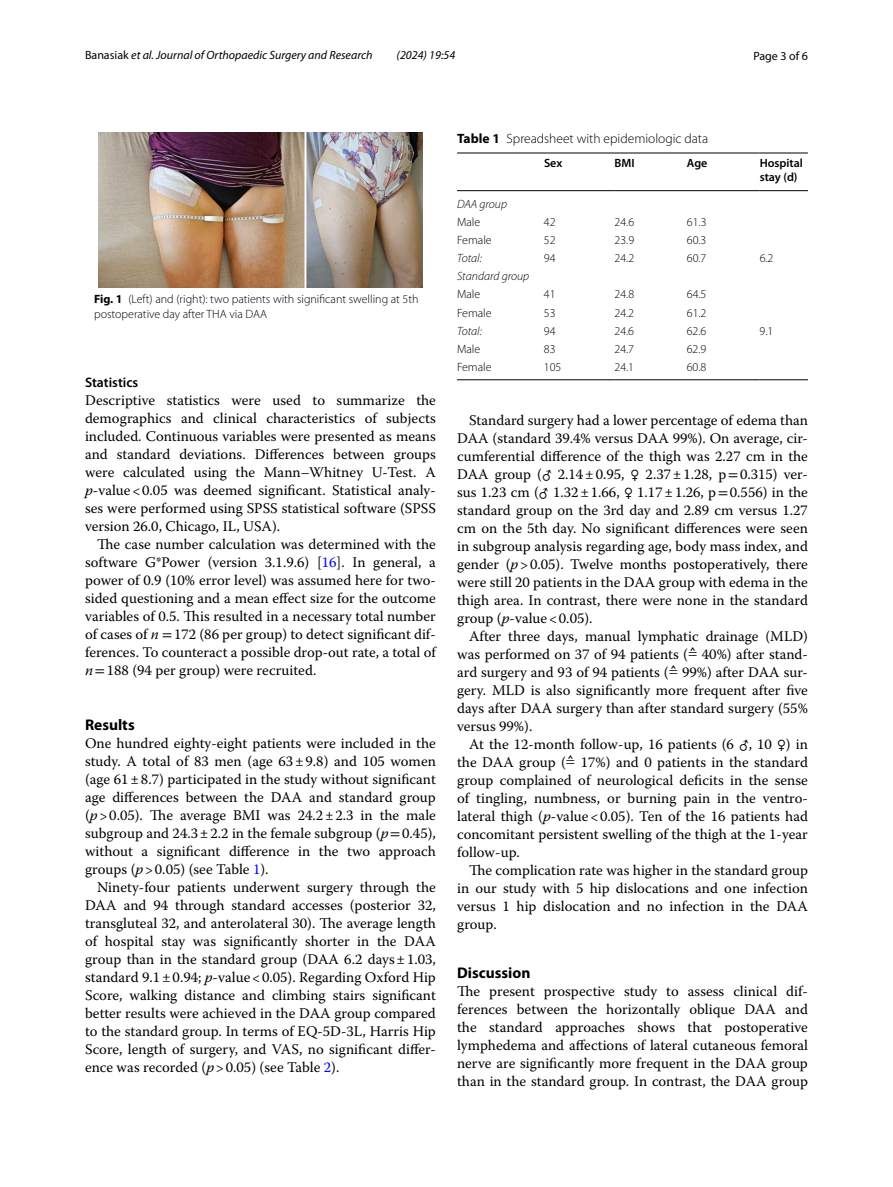
<style>
.page{position:relative;width:893px;height:1187px;background:#fff}
.page>*{position:absolute;margin:0;border:0;box-sizing:border-box;transform-origin:0 0}
.t1{font:700 15.45px "Myriad Pro";color:#000}
.t2{font:14.7px/18px "Warnock Pro";color:#000;text-align:justify}
.t3{font:600 13.8px "Myriad Pro";color:#000}
.t4{font:300 13.5px "Myriad Pro";color:#000}
.t5{font:300 12px/15px "Myriad Pro";color:#000}
.t6{font:italic 12px "Myriad Pro";color:#000}
.t7{font:italic 300 12px "Myriad Pro";color:#000}
.t8{font:600 12px/13.5px "Myriad Pro";color:#000}
.t9{font:12px "Myriad Pro";color:#000}
.s1{font-style:normal}
.s2{font-weight:700}
.s3{font-style:italic}
.s4{color:#00f}
.s5{font-family:"STIX"}
.s6{font-family:"STIX Math"}
.s7{font-family:"Code 2000"}
</style>
<div class="page">
<img style="left:99px;top:133px;width:323px;height:154px">
<hr style="left:457px;top:153px;width:87px;height:1px;background:#000">
<hr style="left:457px;top:190px;width:87px;height:1px;background:#000">
<hr style="left:544px;top:153px;width:71px;height:1px;background:#000">
<hr style="left:544px;top:190px;width:71px;height:1px;background:#000">
<hr style="left:615px;top:153px;width:72px;height:1px;background:#000">
<hr style="left:615px;top:190px;width:72px;height:1px;background:#000">
<hr style="left:687px;top:153px;width:73px;height:1px;background:#000">
<hr style="left:687px;top:190px;width:73px;height:1px;background:#000">
<hr style="left:760px;top:153px;width:48px;height:1px;background:#000">
<hr style="left:760px;top:190px;width:48px;height:1px;background:#000">
<hr style="left:457px;top:379px;width:87px;height:1px;background:#000">
<hr style="left:544px;top:379px;width:71px;height:1px;background:#000">
<hr style="left:615px;top:379px;width:72px;height:1px;background:#000">
<hr style="left:687px;top:379px;width:73px;height:1px;background:#000">
<hr style="left:760px;top:379px;width:48px;height:1px;background:#000">
<p class="t6" style="left:85px;top:48px;width:289px"><span class="s1">Banasiak</span> et al. Journal of Orthopaedic Surgery and Research</p>
<p class="t6" style="left:397px;top:48px;width:60px">(2024) 19:54</p>
<p class="t9" style="left:753px;top:48px;width:56px">Page 3 of 6</p>
<p class="t5" style="left:94px;top:291px;width:326px"><span class="s2">Fig. 1</span> (Left) and (right): two patients with significant swelling at 5th postoperative day after THA via DAA</p>
<p class="t3" style="left:85px;top:373px;width:55px">Statistics</p>
<p class="t2" style="left:85px;top:391px;width:352px">Descriptive statistics were used to summarize the demographics and clinical characteristics of subjects included. Continuous variables were presented as means and standard deviations. Differences between groups were calculated using the Mann–Whitney U-Test. A <span class="s3">p</span>-value&lt;0.05 was deemed significant. Statistical analy&shy;ses were performed using SPSS statistical software (SPSS version 26.0, Chicago, IL, USA).</p>
<p class="t2" style="left:85px;top:535px;width:352px;text-indent:12px">The case number calculation was determined with the software G*Power (version 3.1.9.6) [<span class="s4">16</span>]. In general, a power of 0.9 (10% error level) was assumed here for two&shy;sided questioning and a mean effect size for the outcome variables of 0.5. This resulted in a necessary total number of cases of <span class="s3">n</span> <span class="s5">=</span>172 (86 per group) to detect significant dif&shy;ferences. To counteract a possible drop-out rate, a total of <span class="s3">n</span><span class="s5">=</span>188 (94 per group) were recruited.</p>
<p class="t1" style="left:85px;top:714px;width:51px">Results</p>
<p class="t2" style="left:85px;top:734px;width:352px">One hundred eighty-eight patients were included in the study. A total of 83 men (age 63±9.8) and 105 women (age 61±8.7) participated in the study without significant age differences between the DAA and standard group (<span class="s3">p</span>&gt;0.05). The average BMI was 24.2±2.3 in the male subgroup and 24.3±2.2 in the female subgroup (<span class="s3">p</span><span class="s5">=</span>0.45), without a significant difference in the two approach groups (<span class="s3">p</span>&gt;0.05) (see Table <span class="s4">1</span>).</p>
<p class="t2" style="left:85px;top:877px;width:352px;text-indent:12px">Ninety-four patients underwent surgery through the DAA and 94 through standard accesses (posterior 32, transgluteal 32, and anterolateral 30). The average length of hospital stay was significantly shorter in the DAA group than in the standard group (DAA 6.2 days±1.03, standard 9.1±0.94; <span class="s3">p</span>-value&lt;0.05). Regarding Oxford Hip Score, walking distance and climbing stairs significant better results were achieved in the DAA group compared to the standard group. In terms of EQ-5D-3L, Harris Hip Score, length of surgery, and VAS, no significant differ&shy;ence was recorded (<span class="s3">p</span>&gt;0.05) (see Table <span class="s4">2</span>).</p>
<p class="t4" style="left:457px;top:131px;width:253px"><span class="s2">Table 1</span> Spreadsheet with epidemiologic data</p>
<p class="t8" style="left:544px;top:156px;width:20px">Sex</p>
<p class="t8" style="left:615px;top:156px;width:22px">BMI</p>
<p class="t8" style="left:687px;top:156px;width:22px">Age</p>
<p class="t8" style="left:760px;top:156px;width:45px">Hospital stay (d)</p>
<p class="t7" style="left:457px;top:197px;width:51px">DAA group</p>
<p class="t5" style="left:457px;top:214px;width:25px">Male</p>
<p class="t5" style="left:544px;top:214px;width:13px">42</p>
<p class="t5" style="left:615px;top:214px;width:21px">24.6</p>
<p class="t5" style="left:687px;top:214px;width:21px">61.3</p>
<p class="t5" style="left:457px;top:233px;width:36px">Female</p>
<p class="t5" style="left:544px;top:233px;width:13px">52</p>
<p class="t5" style="left:615px;top:233px;width:21px">23.9</p>
<p class="t5" style="left:687px;top:233px;width:21px">60.3</p>
<p class="t7" style="left:457px;top:252px;width:26px">Total:</p>
<p class="t5" style="left:544px;top:251px;width:13px">94</p>
<p class="t5" style="left:615px;top:251px;width:21px">24.2</p>
<p class="t5" style="left:687px;top:251px;width:21px">60.7</p>
<p class="t5" style="left:760px;top:251px;width:15px">6.2</p>
<p class="t7" style="left:457px;top:270px;width:74px">Standard group</p>
<p class="t5" style="left:457px;top:287px;width:25px">Male</p>
<p class="t5" style="left:544px;top:287px;width:13px">41</p>
<p class="t5" style="left:614px;top:287px;width:21px">24.8</p>
<p class="t5" style="left:687px;top:287px;width:21px">64.5</p>
<p class="t5" style="left:457px;top:305px;width:36px">Female</p>
<p class="t5" style="left:544px;top:305px;width:13px">53</p>
<p class="t5" style="left:614px;top:305px;width:21px">24.2</p>
<p class="t5" style="left:687px;top:305px;width:21px">61.2</p>
<p class="t7" style="left:457px;top:324px;width:26px">Total:</p>
<p class="t5" style="left:544px;top:323px;width:13px">94</p>
<p class="t5" style="left:614px;top:323px;width:21px">24.6</p>
<p class="t5" style="left:687px;top:323px;width:21px">62.6</p>
<p class="t5" style="left:760px;top:323px;width:15px">9.1</p>
<p class="t5" style="left:457px;top:341px;width:25px">Male</p>
<p class="t5" style="left:544px;top:341px;width:13px">83</p>
<p class="t5" style="left:614px;top:341px;width:21px">24.7</p>
<p class="t5" style="left:687px;top:341px;width:21px">62.9</p>
<p class="t5" style="left:457px;top:360px;width:36px">Female</p>
<p class="t5" style="left:544px;top:360px;width:19px">105</p>
<p class="t5" style="left:614px;top:360px;width:21px">24.1</p>
<p class="t5" style="left:687px;top:360px;width:21px">60.8</p>
<p class="t2" style="left:457px;top:411px;width:352px;text-indent:12px">Standard surgery had a lower percentage of edema than DAA (standard 39.4% versus DAA 99%). On average, cir&shy;cumferential difference of the thigh was 2.27 cm in the DAA group (<span class="s6">♂</span> 2.14±0.95, <span class="s6">♀</span> 2.37±1.28, p<span class="s5">=</span>0.315) ver&shy;sus 1.23 cm (<span class="s6">♂</span> 1.32±1.66, <span class="s6">♀</span> 1.17±1.26, p<span class="s5">=</span>0.556) in the standard group on the 3rd day and 2.89 cm versus 1.27 cm on the 5th day. No significant differences were seen in subgroup analysis regarding age, body mass index, and gender (<span class="s3">p</span>&gt;0.05). Twelve months postoperatively, there were still 20 patients in the DAA group with edema in the thigh area. In contrast, there were none in the standard group (<span class="s3">p</span>-value&lt;0.05).</p>
<p class="t2" style="left:457px;top:627px;width:352px;text-indent:12px">After three days, manual lymphatic drainage (MLD) was performed on 37 of 94 patients (<span class="s7">≙</span> 40%) after stand&shy;ard surgery and 93 of 94 patients (<span class="s7">≙</span> 99%) after DAA sur&shy;gery. MLD is also significantly more frequent after five days after DAA surgery than after standard surgery (55% versus 99%).</p>
<p class="t2" style="left:457px;top:735px;width:352px;text-indent:12px">At the 12-month follow-up, 16 patients (6 <span class="s6">♂</span>, 10 <span class="s6">♀</span>) in the DAA group (<span class="s7">≙</span> 17%) and 0 patients in the standard group complained of neurological deficits in the sense of tingling, numbness, or burning pain in the ventro&shy;lateral thigh (<span class="s3">p</span>-value&lt;0.05). Ten of the 16 patients had concomitant persistent swelling of the thigh at the 1-year follow-up.</p>
<p class="t2" style="left:457px;top:861px;width:352px;text-indent:12px">The complication rate was higher in the standard group in our study with 5 hip dislocations and one infection versus 1 hip dislocation and no infection in the DAA group.</p>
<p class="t1" style="left:457px;top:962px;width:75px">Discussion</p>
<p class="t2" style="left:457px;top:981px;width:352px">The present prospective study to assess clinical dif&shy;ferences between the horizontally oblique DAA and the standard approaches shows that postoperative lymphedema and affections of lateral cutaneous femoral nerve are significantly more frequent in the DAA group than in the standard group. In contrast, the DAA group</p>
</div>
